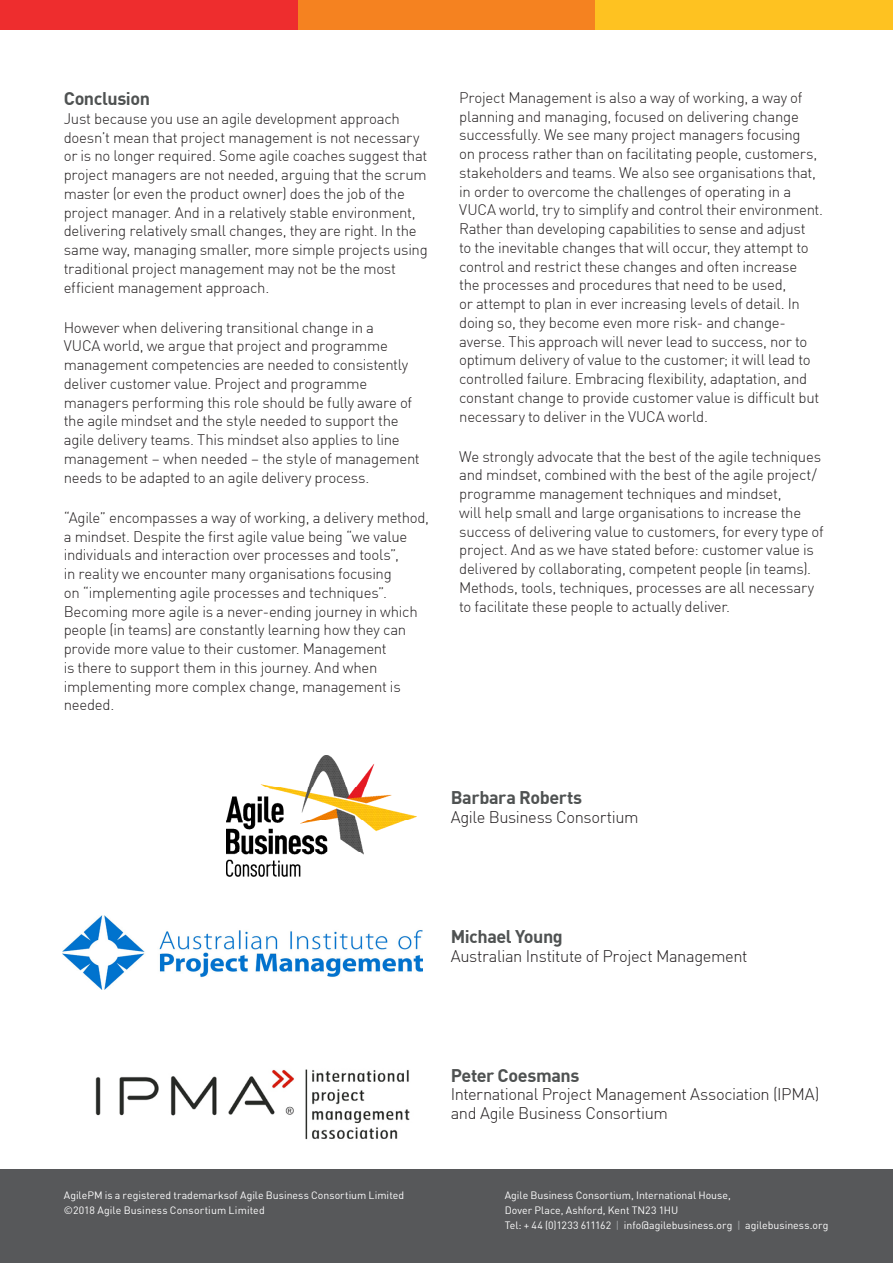
<style>
.page{position:relative;width:893px;height:1263px;background:#fff}
.page>*{position:absolute;margin:0;border:0;box-sizing:border-box;transform-origin:0 0}
.t1{font:700 18px "DIN Offc Pro";letter-spacing:-.025em;color:#4f5252}
.t2{font:300 16.5px/18.8px "DIN Offc Pro";letter-spacing:-.025em;color:#231f20}
.t3{font:300 15px/18.8px "DIN Offc Pro";letter-spacing:-.02em;color:#231f20}
.t4{font:10.5px/15px "DIN Offc Pro";letter-spacing:.005em;color:#fff}
.s1{font-weight:500;color:#939598}
</style>
<div class="page">
<div style="left:0;top:0;width:298px;height:30px;background:#ee2d2e"></div>
<div style="left:298px;top:0;width:297px;height:30px;background:#f58220"></div>
<div style="left:595px;top:0;width:298px;height:30px;background:#fec221"></div>
<div style="left:0;top:1169px;width:893px;height:94px;background:#57585a"></div>
<img style="left:95px;top:1069px;width:315px;height:71px">
<img style="left:62px;top:916px;width:361px;height:73px">
<img style="left:226px;top:756px;width:190px;height:121px">
<p class="t1" style="left:64px;top:85px;width:88px">Conclusion</p>
<p class="t3" style="left:64px;top:108px;width:366px">Just because you use an agile development approach doesn’t mean that project management is not necessary or is no longer required. Some agile coaches suggest that project managers are not needed, arguing that the scrum master (or even the product owner) does the job of the project manager. And in a relatively stable environment, delivering relatively small changes, they are right. In the same way, managing smaller, more simple projects using traditional project management may not be the most efficient management approach.</p>
<p class="t3" style="left:64px;top:317px;width:357px">However when delivering transitional change in a<br>VUCA world, we argue that project and programme management competencies are needed to consistently deliver customer value. Project and programme managers performing this role should be fully aware of the agile mindset and the style needed to support the agile delivery teams. This mindset also applies to line management – when needed – the style of management needs to be adapted to an agile delivery process.</p>
<p class="t3" style="left:64px;top:507px;width:367px">“Agile” encompasses a way of working, a delivery method, a mindset. Despite the first agile value being “we value individuals and interaction over processes and tools”,<br>in reality we encounter many organisations focusing<br>on “implementing agile processes and techniques”.<br>Becoming more agile is a never-ending journey in which people (in teams) are constantly learning how they can provide more value to their customer. Management<br>is there to support them in this journey. And when implementing more complex change, management is needed.</p>
<p class="t3" style="left:459px;top:87px;width:365px">Project Management is also a way of working, a way of planning and managing, focused on delivering change successfully. We see many project managers focusing<br>on process rather than on facilitating people, customers, stakeholders and teams. We also see organisations that, in order to overcome the challenges of operating in a VUCA world, try to simplify and control their environment.<br>Rather than developing capabilities to sense and adjust<br>to the inevitable changes that will occur, they attempt to control and restrict these changes and often increase<br>the processes and procedures that need to be used,<br>or attempt to plan in ever increasing levels of detail. In doing so, they become even more risk- and change&shy;averse. This approach will never lead to success, nor to optimum delivery of value to the customer; it will lead to controlled failure. Embracing flexibility, adaptation, and constant change to provide customer value is difficult but necessary to deliver in the VUCA world.</p>
<p class="t3" style="left:459px;top:446px;width:366px">We strongly advocate that the best of the agile techniques and mindset, combined with the best of the agile project/ programme management techniques and mindset,<br>will help small and large organisations to increase the success of delivering value to customers, for every type of project. And as we have stated before: customer value is delivered by collaborating, competent people (in teams).<br>Methods, tools, techniques, processes are all necessary to facilitate these people to actually deliver.</p>
<p class="t1" style="left:451px;top:783px;width:133px">Barbara Roberts</p>
<p class="t2" style="left:451px;top:806px;width:189px">Agile Business Consortium</p>
<p class="t1" style="left:451px;top:922px;width:114px">Michael Young</p>
<p class="t2" style="left:451px;top:945px;width:298px">Australian Institute of Project Management</p>
<p class="t4" style="left:64px;top:1187px;width:342px">AgilePM is a registered trademarksof Agile Business Consortium Limited</p>
<p class="t4" style="left:64px;top:1202px;width:202px">©2018 Agile Business Consortium Limited</p>
<p class="t1" style="left:451px;top:1061px;width:130px">Peter Coesmans</p>
<p class="t2" style="left:451px;top:1084px;width:370px">International Project Management Association (IPMA) and Agile Business Consortium</p>
<p class="t4" style="left:505px;top:1187px;width:228px">Agile Business Consortium, International House,<br>Dover Place, Ashford, Kent TN23 1HU</p>
<p class="t4" style="left:505px;top:1217px;width:325px">Tel: + 44 (0)1233 611162 <span class="s1">|</span> info@agilebusiness.org <span class="s1">|</span> agilebusiness.org</p>
</div>
